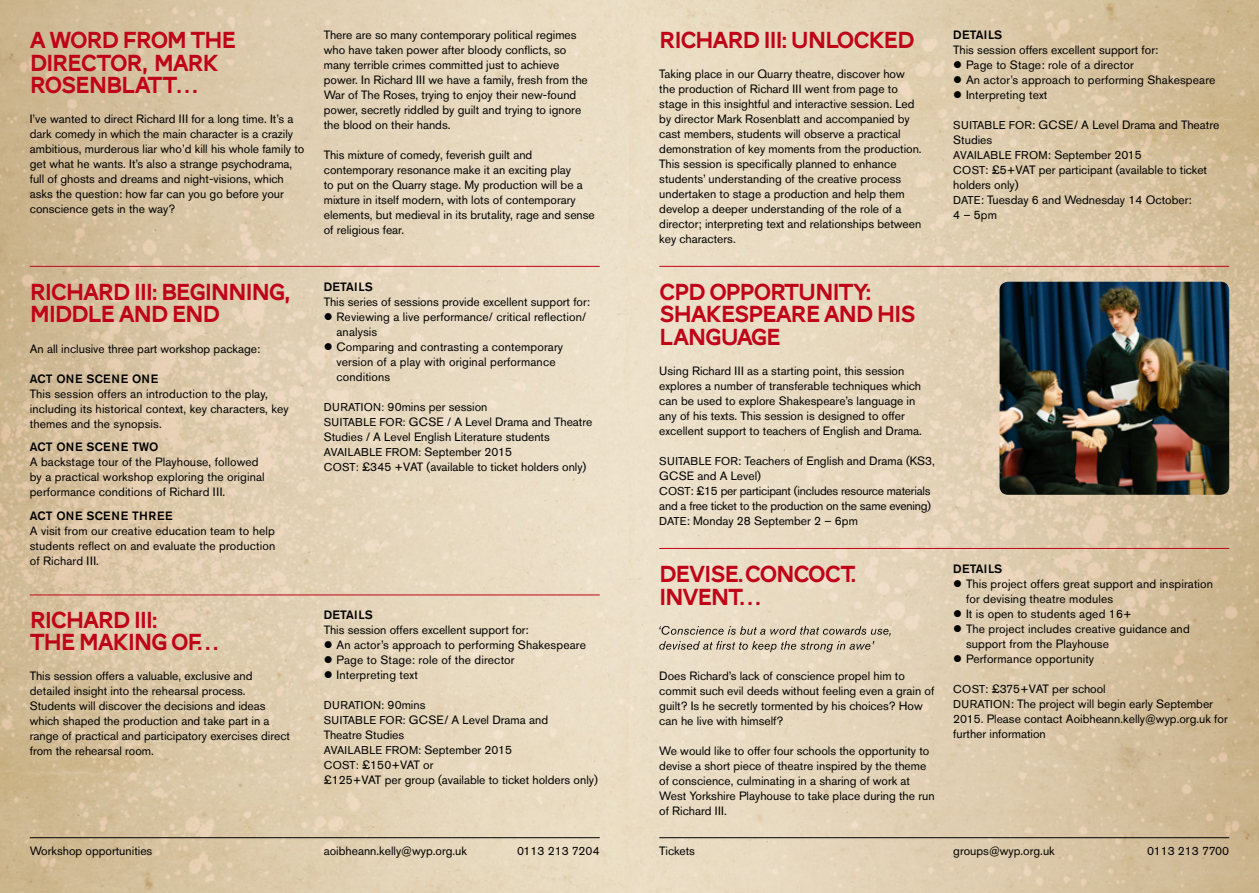
<style>
.page{position:relative;width:1259px;height:893px;background:#fff}
.page>*{position:absolute;margin:0;border:0;box-sizing:border-box;transform-origin:0 0}
.t1{font:24px/22.5px "AW Conqueror Carved One";letter-spacing:-.06em;color:#c00418}
.t2{font:12px/15px "Akzidenz Grotesk Pro";color:#000}
.t3{font:12px/15px "Akzidenz Grotesk Pro";letter-spacing:-.02em;color:#000}
.t4{font:500 12px "Akzidenz Grotesk Pro";letter-spacing:.02em;color:#000}
.t5{font:500 12px "Akzidenz Grotesk Pro";letter-spacing:.04em;color:#000}
.t6{font:11.25px "Akzidenz Grotesk Pro";letter-spacing:.01em;color:#000}
.t7{font:11.25px "Akzidenz Grotesk Pro";letter-spacing:.03em;color:#000}
.s1{font-size:11.25px}
.s2{font-size:12px}
</style>
<div class="page">
<img style="left:0;top:0;width:629px;height:893px">
<img style="left:629px;top:0;width:630px;height:893px">
<hr style="left:30px;top:837px;width:570px;height:1px;background:#000">
<hr style="left:659px;top:837px;width:570px;height:1px;background:#000">
<svg style="left:659px;top:626px;width:231px;height:26px"></svg>
<hr style="left:30px;top:266px;width:570px;height:1px;background:#c00418">
<hr style="left:659px;top:266px;width:570px;height:1px;background:#c00418">
<hr style="left:659px;top:548px;width:570px;height:1px;background:#c00418">
<hr style="left:30px;top:595px;width:570px;height:1px;background:#c00418">
<img style="left:999px;top:282px;width:230px;height:213px">
<svg style="left:325px;top:313px;width:7px;height:7px"></svg>
<svg style="left:325px;top:343px;width:7px;height:7px"></svg>
<svg style="left:325px;top:641px;width:7px;height:7px"></svg>
<svg style="left:325px;top:656px;width:7px;height:7px"></svg>
<svg style="left:325px;top:671px;width:7px;height:7px"></svg>
<svg style="left:954px;top:61px;width:7px;height:7px"></svg>
<svg style="left:954px;top:76px;width:7px;height:7px"></svg>
<svg style="left:954px;top:91px;width:7px;height:7px"></svg>
<svg style="left:954px;top:580px;width:7px;height:7px"></svg>
<svg style="left:954px;top:610px;width:7px;height:7px"></svg>
<svg style="left:954px;top:625px;width:7px;height:7px"></svg>
<svg style="left:954px;top:655px;width:7px;height:7px"></svg>
<h1 class="t1" style="left:30px;top:31px;width:208px">A WORD FROM THE<br>DIRECTOR, MARK<br>ROSENBLATT…</h1>
<p class="t2" style="left:30px;top:111px;width:276px">I’ve wanted to direct Richard III for a long time. It’s a dark comedy in which the main character is a crazily ambitious, murderous liar who’d kill his whole family to get what he wants. It’s also a strange psychodrama, full of ghosts and dreams and night-visions, which asks the question: how far can you go before your conscience gets in the way?</p>
<h1 class="t1" style="left:30px;top:283px;width:262px">RICHARD III: BEGINNING,<br>MIDDLE AND END</h1>
<p class="t2" style="left:30px;top:341px;width:232px">An all inclusive three part workshop package:</p>
<p class="t4" style="left:30px;top:370px;width:130px">ACT ONE SCENE ONE</p>
<p class="t2" style="left:30px;top:386px;width:260px">This session offers an introduction to the play, including its historical context, key characters, key themes and the synopsis.</p>
<p class="t4" style="left:30px;top:439px;width:130px">ACT ONE SCENE TWO</p>
<p class="t2" style="left:30px;top:454px;width:236px">A backstage tour of the Playhouse, followed by a practical workshop exploring the original performance conditions of Richard III.</p>
<p class="t5" style="left:30px;top:508px;width:144px">ACT ONE SCENE THREE</p>
<p class="t2" style="left:30px;top:523px;width:247px;text-align:justify">A visit from our creative education team to help students reflect on and evaluate the production of Richard III.</p>
<h1 class="t1" style="left:30px;top:610px;width:192px">RICHARD III:<br>THE MAKING OF…</h1>
<p class="t2" style="left:30px;top:669px;width:262px">This session offers a valuable, exclusive and detailed insight into the rehearsal process.<br>Students will discover the decisions and ideas which shaped the production and take part in a range of practical and participatory exercises direct from the rehearsal room.</p>
<p class="t2" style="left:324px;top:27px;width:266px">There are so many contemporary political regimes who have taken power after bloody conflicts, so many terrible crimes committed just to achieve power. In Richard III we have a family, fresh from the War of The Roses, trying to enjoy their new-found power, secretly riddled by guilt and trying to ignore the blood on their hands.</p>
<p class="t2" style="left:324px;top:147px;width:273px">This mixture of comedy, feverish guilt and contemporary resonance make it an exciting play<br>to put on the Quarry stage. My production will be a mixture in itself modern, with lots of contemporary elements, but medieval in its brutality, rage and sense of religious fear.</p>
<p class="t4" style="left:324px;top:279px;width:50px">DETAILS</p>
<p class="t2" style="left:336px;top:294px;width:255px;text-indent:-13px">This series of sessions provide excellent support for:<br>Reviewing a live performance/ critical reflection/ analysis<br>Comparing and contrasting a contemporary version of a play with original performance conditions</p>
<p class="t2" style="left:324px;top:399px;width:270px"><span class="s1">DURATION:</span> 90mins per session<br><span class="s1">SUITABLE FOR:</span> GCSE / A Level Drama and Theatre<br>Studies / A Level English Literature students</p>
<p class="t6" style="left:324px;top:444px;width:190px">AVAILABLE FROM: <span class="s2">September 2015</span></p>
<p class="t2" style="left:324px;top:459px;width:264px"><span class="s1">COST:</span> £345 +VAT (available to ticket holders only)</p>
<p class="t4" style="left:324px;top:607px;width:50px">DETAILS</p>
<p class="t2" style="left:336px;top:622px;width:251px;text-indent:-13px">This session offers excellent support for:<br>An actor’s approach to performing Shakespeare Page to Stage: role of the director<br>Interpreting text</p>
<p class="t7" style="left:324px;top:697px;width:103px">DURATION: <span class="s2">90mins</span></p>
<p class="t2" style="left:324px;top:712px;width:226px"><span class="s1">SUITABLE FOR:</span> GCSE/ A Level Drama and<br>Theatre Studies</p>
<p class="t6" style="left:324px;top:742px;width:190px">AVAILABLE FROM: <span class="s2">September 2015</span></p>
<p class="t2" style="left:324px;top:757px;width:276px"><span class="s1">COST:</span> £150+VAT or<br>£125+VAT per group (available to ticket holders only)</p>
<h1 class="t1" style="left:659px;top:31px;width:257px">RICHARD III: UNLOCKED</h1>
<p class="t2" style="left:659px;top:66px;width:264px">Taking place in our Quarry theatre, discover how the production of Richard III went from page to stage in this insightful and interactive session. Led by director Mark Rosenblatt and accompanied by cast members, students will observe a practical demonstration of key moments from the production.<br>This session is specifically planned to enhance students’ understanding of the creative process undertaken to stage a production and help them develop a deeper understanding of the role of a director; interpreting text and relationships between key characters.</p>
<h1 class="t1" style="left:659px;top:283px;width:258px">CPD OPPORTUNITY:<br>SHAKESPEARE AND HIS<br>LANGUAGE</h1>
<p class="t2" style="left:659px;top:363px;width:264px">Using Richard III as a starting point, this session explores a number of transferable techniques which can be used to explore Shakespeare’s language in any of his texts. This session is designed to offer excellent support to teachers of English and Drama.</p>
<p class="t3" style="left:659px;top:453px;width:277px"><span class="s1">SUITABLE FOR</span>: Teachers of English and Drama (KS3, GCSE and A Level)<br><span class="s1">COST</span>: £15 per participant (includes resource materials and a free ticket to the production on the same evening)<br><span class="s1">DATE</span>: Monday 28 September 2 – 6pm</p>
<h1 class="t1" style="left:659px;top:565px;width:199px">DEVISE.CONCOCT.<br>INVENT…</h1>
<p class="t2" style="left:659px;top:668px;width:277px">Does Richard’s lack of conscience propel him to commit such evil deeds without feeling even a grain of guilt? Is he secretly tormented by his choices? How can he live with himself?</p>
<p class="t2" style="left:659px;top:743px;width:277px">We would like to offer four schools the opportunity to devise a short piece of theatre inspired by the theme of conscience, culminating in a sharing of work at West Yorkshire Playhouse to take place during the run of Richard III.</p>
<p class="t4" style="left:953px;top:27px;width:50px">DETAILS</p>
<p class="t2" style="left:966px;top:42px;width:251px;text-indent:-13px">This session offers excellent support for:<br>Page to Stage: role of a director<br>An actor’s approach to performing Shakespeare Interpreting text</p>
<p class="t2" style="left:953px;top:117px;width:268px"><span class="s1">SUITABLE FOR</span>: GCSE/ A Level Drama and Theatre<br>Studies<br><span class="s1">AVAILABLE FROM</span>: September 2015<br><span class="s1">COST</span>: £5+VAT per participant (available to ticket holders only)<br><span class="s1">DATE</span>: Tuesday 6 and Wednesday 14 October:<br>4 – 5pm</p>
<p class="t4" style="left:953px;top:561px;width:50px">DETAILS</p>
<p class="t2" style="left:966px;top:576px;width:249px">This project offers great support and inspiration for devising theatre modules<br>It is open to students aged 16+<br>The project includes creative guidance and support from the Playhouse<br>Performance opportunity</p>
<p class="t2" style="left:953px;top:681px;width:276px"><span class="s1">COST</span>: £375+VAT per school<br><span class="s1">DURATION</span>: The project will begin early September 2015. Please contact Aoibheann.kelly@wyp.org.uk for further information</p>
<p class="t2" style="left:30px;top:843px;width:124px">Workshop opportunities</p>
<p class="t2" style="left:324px;top:843px;width:145px">aoibheann.kelly@wyp.org.uk</p>
<p class="t2" style="left:517px;top:843px;width:84px">0113 213 7204</p>
<p class="t2" style="left:659px;top:843px;width:37px">Tickets</p>
<p class="t2" style="left:953px;top:843px;width:103px">groups@wyp.org.uk</p>
<p class="t2" style="left:1147px;top:843px;width:83px">0113 213 7700</p>
</div>
